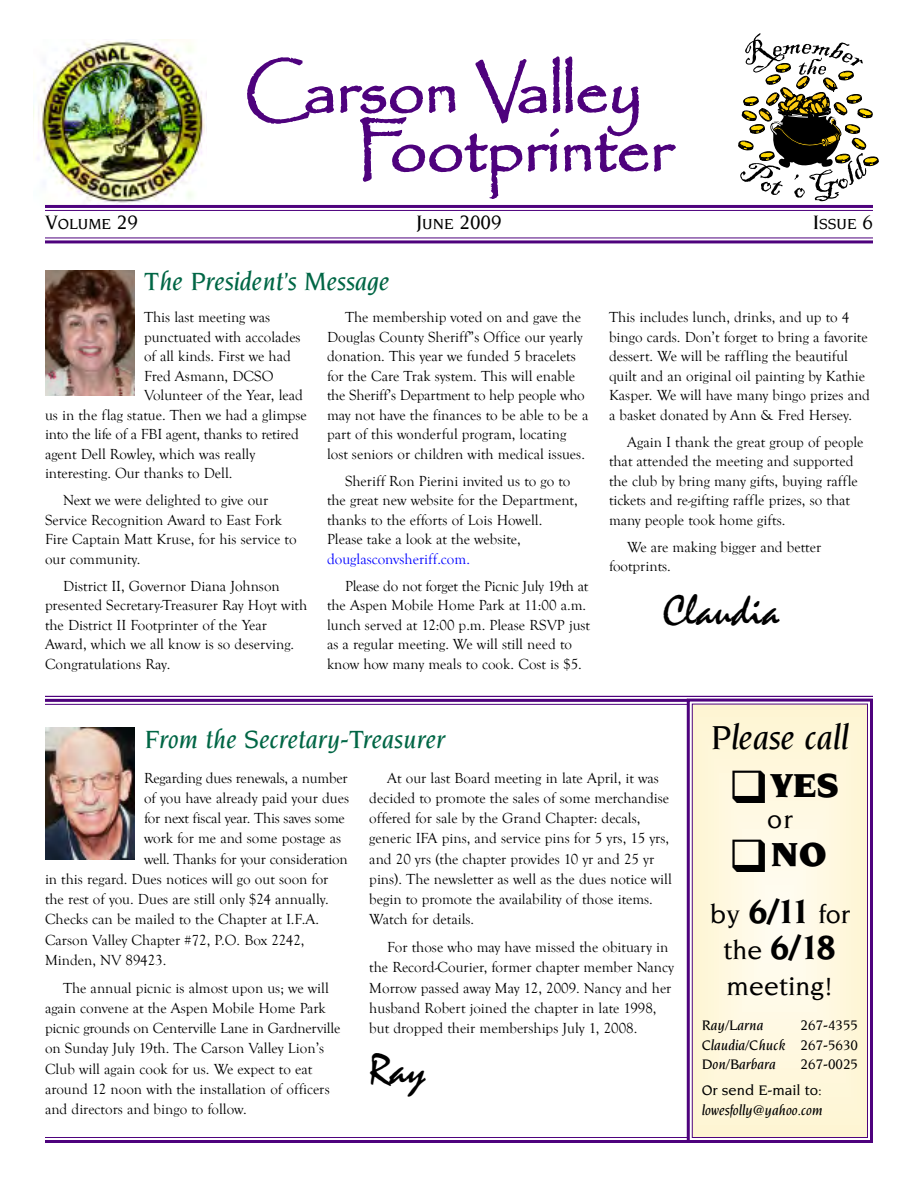
<style>
.page{position:relative;width:918px;height:1188px;background:#fff}
.page>*{position:absolute;margin:0;border:0;box-sizing:border-box;transform-origin:0 0}
.t1{font:66px/58.5px "Papyrus";letter-spacing:-.005em;color:#4e027d}
.t2{font:45px "Mistral";color:#000}
.t3{font:italic 500 36px "Novarese Std";color:#000}
.t4{font:900 36px "Novarese Std";color:#000}
.t5{font:700 36px "Novarese Std";color:#000}
.t6{font:italic 500 27px "Novarese Std";color:#006645}
.t7{font:500 27px "Novarese Std";color:#000}
.t8{font:500 21px "Novarese Std";color:#000}
.t9{font:500 15.75px "Novarese Std";color:#000}
.t10{font:15px/19.5px "Goudy Old Style T";color:#000}
.t11{font:italic 500 15px/19.5px "Novarese Std";color:#000;text-align:justify}
.t12{font:15px "Goudy Old Style T";color:#00f}
.t13{font:500 15px/26px "Novarese Std";color:#000}
.s1{font-size:21px}
.s2{font-size:15.75px}
.s3{font-weight:700;font-size:36px}
.s4{font-weight:500;font-size:27px}
.s5{font-style:normal}
</style>
<div class="page">
<img style="left:33px;top:39px;width:174px;height:166px">
<svg style="left:247px;top:56px;width:429px;height:143px"></svg>
<hr style="left:45px;top:205px;width:828px;height:3px;background:#4e027d">
<hr style="left:45px;top:210px;width:828px;height:1px;background:#4e027d">
<hr style="left:45px;top:237px;width:828px;height:1px;background:#4e027d">
<hr style="left:45px;top:240px;width:828px;height:3px;background:#4e027d">
<img style="left:45px;top:270px;width:90px;height:126px">
<img style="left:45px;top:728px;width:90px;height:132px">
<hr style="left:45px;top:1137px;width:643px;height:1px;background:#4e027d">
<hr style="left:45px;top:1140px;width:643px;height:3px;background:#4e027d">
<svg style="left:739px;top:33px;width:139px;height:168px"></svg>
<div style="left:692px;top:704px;width:175px;height:433px;background:#fef5d2"></div>
<div style="left:700px;top:724px;width:160px;height:393px;background:#fef6d6"></div>
<div style="left:711px;top:752px;width:137px;height:337px;background:#fef7da"></div>
<div style="left:720px;top:773px;width:120px;height:295px;background:#fff8de"></div>
<div style="left:731px;top:801px;width:97px;height:239px;background:#fff9e2"></div>
<div style="left:743px;top:829px;width:74px;height:183px;background:#fffae7"></div>
<div style="left:754px;top:858px;width:52px;height:126px;background:#fffbeb"></div>
<div style="left:766px;top:886px;width:28px;height:70px;background:#fffcef"></div>
<div style="left:777px;top:914px;width:6px;height:14px;background:#fffdf4"></div>
<div style="left:687px;top:699px;width:186px;height:444px;border:3px solid #4e027d"></div>
<div style="left:692px;top:704px;width:176px;height:434px;border:1px solid #4e027d"></div>
<hr style="left:45px;top:699px;width:643px;height:3px;background:#4e027d">
<hr style="left:45px;top:704px;width:643px;height:1px;background:#4e027d">
<hr style="left:45px;top:696px;width:828px;height:1px;background:#4e027d">
<h1 class="t1" style="left:356px;top:60px;width:318px;text-indent:-112px">Carson Valley<br>Footprinter</h1>
<p class="t9" style="left:45px;top:215px;width:94px"><span class="s1">V</span>OLUME <span class="s1">29</span></p>
<h3 class="t8" style="left:416px;top:210px;width:87px">J<span class="s2">UNE</span> 2009</h3>
<p class="t9" style="left:813px;top:215px;width:61px"><span class="s1">I</span>SSUE <span class="s1">6</span></p>
<h3 class="t6" style="left:144px;top:266px;width:247px">The President’s Message</h3>
<p class="t10" style="left:144px;top:308px;width:128px">This last meeting was</p>
<p class="t10" style="left:144px;top:328px;width:158px">punctuated with accolades</p>
<p class="t10" style="left:144px;top:347px;width:148px">of all kinds. First we had</p>
<p class="t10" style="left:144px;top:367px;width:131px">Fred Asmann, DCSO</p>
<p class="t10" style="left:144px;top:386px;width:161px">Volunteer of the Year, lead</p>
<p class="t10" style="left:45px;top:406px;width:263px">us in the flag statue. Then we had a glimpse</p>
<p class="t10" style="left:45px;top:425px;width:255px">into the life of a FBI agent, thanks to retired</p>
<p class="t10" style="left:45px;top:445px;width:212px">agent Dell Rowley, which was really</p>
<p class="t10" style="left:45px;top:464px;width:189px">interesting. Our thanks to Dell.</p>
<p class="t10" style="left:45px;top:491px;width:253px;text-indent:18px">Next we were delighted to give our<br>Service Recognition Award to East Fork<br>Fire Captain Matt Kruse, for his service to our community.</p>
<p class="t10" style="left:45px;top:577px;width:264px;text-indent:18px">District II, Governor Diana Johnson presented Secretary-Treasurer Ray Hoyt with the District II Footprinter of the Year Award, which we all know is so deserving.<br>Congratulations Ray.</p>
<p class="t10" style="left:327px;top:308px;width:263px;text-indent:18px">The membership voted on and gave the Douglas County Sheriff”s Office our yearly donation. This year we funded 5 bracelets for the Care Trak system. This will enable the Sheriff’s Department to help people who may not have the finances to be able to be a part of this wonderful program, locating lost seniors or children with medical issues.</p>
<p class="t10" style="left:327px;top:472px;width:252px;text-indent:18px">Sheriff Ron Pierini invited us to go to the great new website for the Department, thanks to the efforts of Lois Howell.<br>Please take a look at the website,</p>
<p class="t12" style="left:327px;top:551px;width:144px">douglasconvsheriff.com.</p>
<p class="t10" style="left:327px;top:577px;width:265px;text-indent:18px">Please do not forget the Picnic July 19th at the Aspen Mobile Home Park at 11:00 a.m. lunch served at 12:00 p.m. Please RSVP just as a regular meeting. We will still need to know how many meals to cook. Cost is $5.</p>
<p class="t10" style="left:609px;top:308px;width:263px">This includes lunch, drinks, and up to 4 bingo cards. Don’t forget to bring a favorite dessert. We will be raffling the beautiful quilt and an original oil painting by Kathie Kasper. We will have many bingo prizes and a basket donated by Ann &amp; Fred Hersey.</p>
<p class="t10" style="left:609px;top:433px;width:256px;text-indent:18px">Again I thank the great group of people that attended the meeting and supported the club by bring many gifts, buying raffle tickets and re-gifting raffle prizes, so that many people took home gifts.</p>
<p class="t10" style="left:609px;top:538px;width:214px;text-indent:18px">We are making bigger and better footprints.</p>
<h2 class="t2" style="left:663px;top:584px;width:118px">Claudia</h2>
<h3 class="t6" style="left:144px;top:724px;width:303px">From the Secretary-Treasurer</h3>
<p class="t10" style="left:144px;top:768px;width:205px">Regarding dues renewals, a number</p>
<p class="t10" style="left:144px;top:789px;width:207px">of you have already paid your dues</p>
<p class="t10" style="left:144px;top:809px;width:202px">for next fiscal year. This saves some</p>
<p class="t10" style="left:144px;top:829px;width:199px">work for me and some postage as</p>
<p class="t10" style="left:144px;top:849px;width:205px">well. Thanks for your consideration</p>
<p class="t10" style="left:45px;top:870px;width:285px">in this regard. Dues notices will go out soon for</p>
<p class="t10" style="left:45px;top:890px;width:285px">the rest of you. Dues are still only $24 annually.</p>
<p class="t10" style="left:45px;top:910px;width:276px">Checks can be mailed to the Chapter at I.F.A.</p>
<p class="t10" style="left:45px;top:930px;width:261px">Carson Valley Chapter #72, P.O. Box 2242,</p>
<p class="t10" style="left:45px;top:951px;width:123px">Minden, NV 89423.</p>
<p class="t10" style="left:45px;top:978px;width:297px;line-height:20.2px;text-indent:18px">The annual picnic is almost upon us; we will again convene at the Aspen Mobile Home Park picnic grounds on Centerville Lane in Gardnerville on Sunday July 19th. The Carson Valley Lion’s Club will again cook for us. We expect to eat around 12 noon with the installation of officers and directors and bingo to follow.</p>
<p class="t10" style="left:369px;top:768px;width:304px;line-height:20.2px;text-indent:18px">At our last Board meeting in late April, it was decided to promote the sales of some merchandise offered for sale by the Grand Chapter: decals, generic IFA pins, and service pins for 5 yrs, 15 yrs, and 20 yrs (the chapter provides 10 yr and 25 yr pins). The newsletter as well as the dues notice will begin to promote the availability of those items.<br>Watch for details.</p>
<p class="t10" style="left:369px;top:937px;width:306px;line-height:20.2px;text-indent:18px">For those who may have missed the obituary in the Record-Courier, former chapter member Nancy Morrow passed away May 12, 2009. Nancy and her husband Robert joined the chapter in late 1998, but dropped their memberships July 1, 2008.</p>
<h2 class="t2" style="left:369px;top:1043px;width:58px">Ray</h2>
<h3 class="t3" style="left:711px;top:718px;width:139px">Please call</h3>
<h3 class="t4" style="left:729px;top:765px;width:112px">❑YES</h3>
<h3 class="t7" style="left:767px;top:804px;width:27px">or</h3>
<h3 class="t4" style="left:729px;top:834px;width:100px">❑NO</h3>
<h3 class="t7" style="left:710px;top:900px;width:142px">by <span class="s3">6/11</span> for</h3>
<h3 class="t5" style="left:723px;top:927px;width:114px"><span class="s4">the</span> 6/18</h3>
<h3 class="t7" style="left:727px;top:972px;width:108px">meeting!</h3>
<p class="t11" style="left:702px;top:1016px;width:63px">Ray/Larna</p>
<p class="t11" style="left:702px;top:1016px;width:158px;text-indent:99px"><span class="s5">267-4355<br></span>Claudia/Chuck <span class="s5">267-5630<br></span>Don/Barbara</p>
<p class="t13" style="left:702px;top:1051px;width:158px;text-indent:99px">267-0025<br>Or send E-mail to:</p>
<p class="t11" style="left:702px;top:1100px;width:122px">lowesfolly@yahoo.com</p>
</div>
